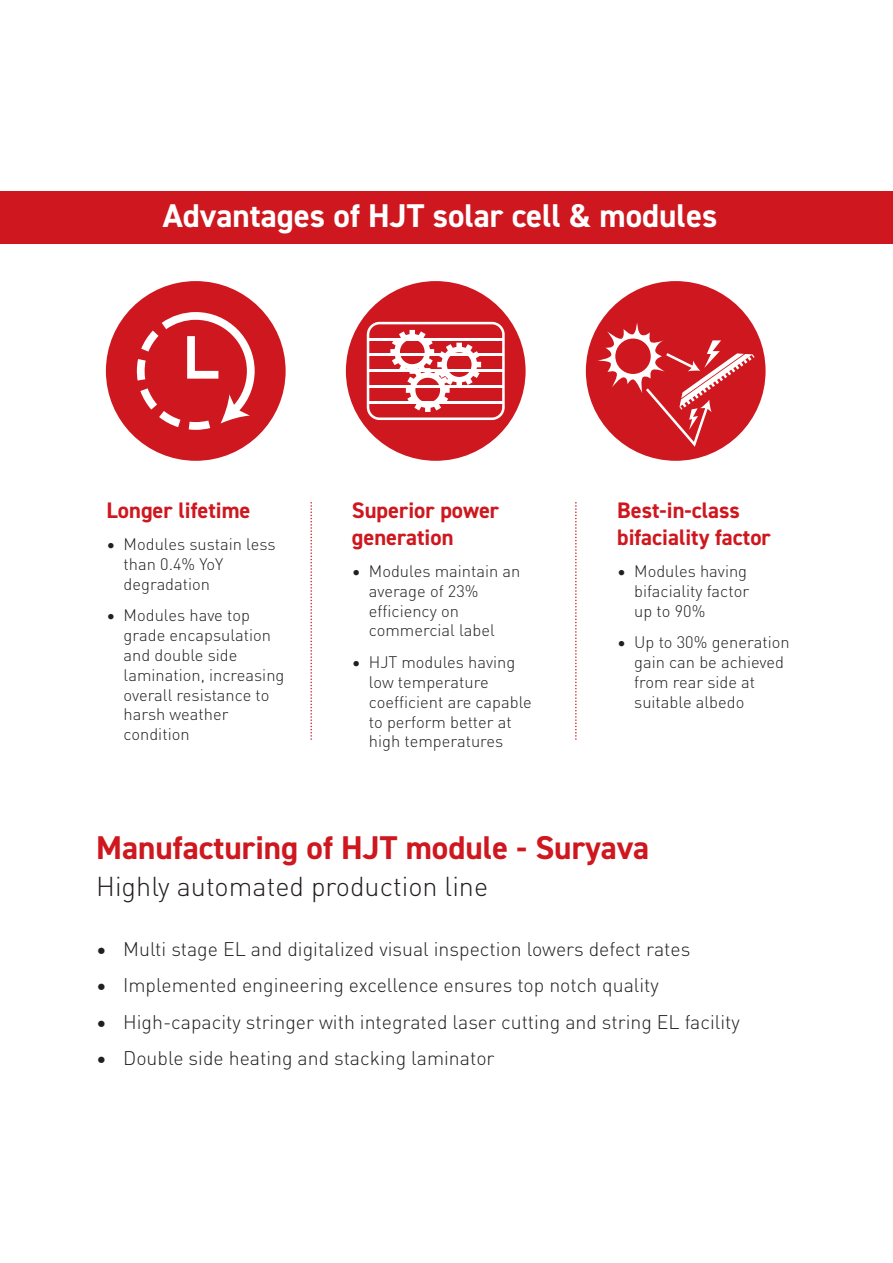
<style>
.page{position:relative;width:893px;height:1263px;background:#fff}
.page>*{position:absolute;margin:0;border:0;box-sizing:border-box;transform-origin:0 0}
.t1{font:700 33px "DIN2014";color:#ce171e}
.t2{font:700 33px "DIN2014";color:#fff}
.t3{font:300 27px "DINOT";color:#231f20}
.t4{font:700 22.5px/27px "DIN2014";color:#ce171e}
.t5{font:300 19.5px "DINOT";color:#231f20}
.t6{font:300 16.5px/19.8px "DINOT";color:#231f20}
</style>
<div class="page">
<div style="left:0;top:192px;width:893px;height:52px;background:#ce171e"></div>
<div style="left:586px;top:281px;width:180px;height:180px;background:#ce171e;border-radius:50%"></div>
<svg style="left:597px;top:322px;width:158px;height:125px"></svg>
<div style="left:346px;top:281px;width:180px;height:180px;background:#ce171e;border-radius:50%"></div>
<svg style="left:367px;top:322px;width:138px;height:98px"></svg>
<svg style="left:310px;top:503px;width:2px;height:237px"></svg>
<svg style="left:575px;top:503px;width:2px;height:237px"></svg>
<div style="left:106px;top:281px;width:180px;height:180px;background:#ce171e;border-radius:50%"></div>
<svg style="left:137px;top:312px;width:118px;height:118px"></svg>
<h1 class="t2" style="left:163px;top:194px;width:556px">Advantages of HJT solar cell &amp; modules</h1>
<h3 class="t4" style="left:107px;top:497px;width:145px">Longer lifetime</h3>
<p class="t6" style="left:124px;top:533px;width:154px;text-indent:-17px">• Modules sustain less than 0.4% YoY degradation</p>
<p class="t6" style="left:124px;top:605px;width:162px;text-indent:-17px">• Modules have top grade encapsulation and double side lamination, increasing overall resistance to harsh weather condition</p>
<h3 class="t4" style="left:352px;top:497px;width:149px">Superior power generation</h3>
<p class="t6" style="left:369px;top:560px;width:153px;text-indent:-17px">• Modules maintain an average of 23% efficiency on commercial label</p>
<p class="t6" style="left:369px;top:651px;width:165px;text-indent:-17px">• HJT modules having low temperature coefficient are capable to perform better at high temperatures</p>
<h3 class="t4" style="left:617px;top:497px;width:155px">Best-in-class bifaciality factor</h3>
<p class="t6" style="left:634px;top:560px;width:116px;text-align:justify;text-indent:-17px">• Modules having bifaciality factor up to 90%</p>
<p class="t6" style="left:634px;top:632px;width:157px;text-indent:-17px">• Up to 30% generation gain can be achieved from rear side at suitable albedo</p>
<h1 class="t1" style="left:96px;top:825px;width:555px">Manufacturing of HJT module - Suryava</h1>
<h2 class="t3" style="left:96px;top:865px;width:394px">Highly automated production line</h2>
<p class="t5" style="left:96px;top:934px;width:596px">• Multi stage EL and digitalized visual inspection lowers defect rates</p>
<p class="t5" style="left:96px;top:971px;width:564px">• Implemented engineering excellence ensures top notch quality</p>
<p class="t5" style="left:96px;top:1007px;width:645px">• High-capacity stringer with integrated laser cutting and string EL facility</p>
<p class="t5" style="left:96px;top:1043px;width:400px">• Double side heating and stacking laminator</p>
</div>
